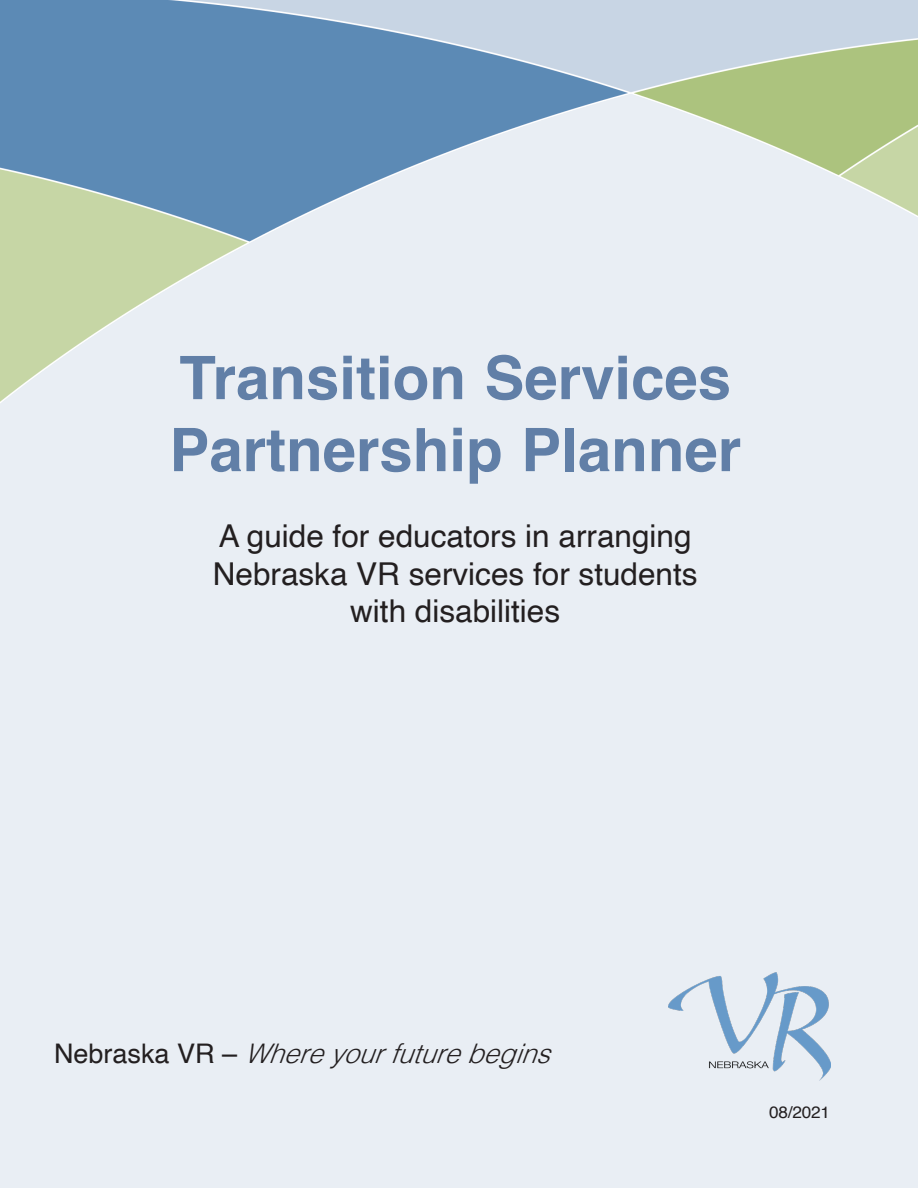
<style>
.page{position:relative;width:918px;height:1188px;background:#fff}
.page>*{position:absolute;margin:0;border:0;box-sizing:border-box;transform-origin:0 0}
.t1{font:700 60px/72px "Helvetica";color:#617fa7}
.t2{font:31.5px "Helvetica";color:#231f20}
.t3{font:italic 300 27px "Helvetica";color:#231f20}
.new_text{font:16.5px "Helvetica";letter-spacing:-.01em;color:#231f20;scale:1.04 1}
.s1{font-weight:400;font-style:normal}
</style>
<div class="page">
<img style="left:0;top:0;width:918px;height:1188px">
<img style="left:669px;top:972px;width:162px;height:109px">
<p class="t1" style="left:169px;top:349px;width:573px">Transition Services<br>Partnership Planner</p>
<p class="t2" style="left:219px;top:511px;width:474px">A guide for educators in arranging</p>
<p class="t2" style="left:213px;top:549px;width:486px">Nebraska VR services for students</p>
<p class="t2" style="left:350px;top:587px;width:212px">with disabilities</p>
<p class="t3" style="left:54px;top:1030px;width:503px"><span class="s1">N e b r a s k a V R –</span> Where yourfuture begins</p>
<p class="new_text" style="left:769px;top:1099px;width:60px">08/2021</p>
</div>
